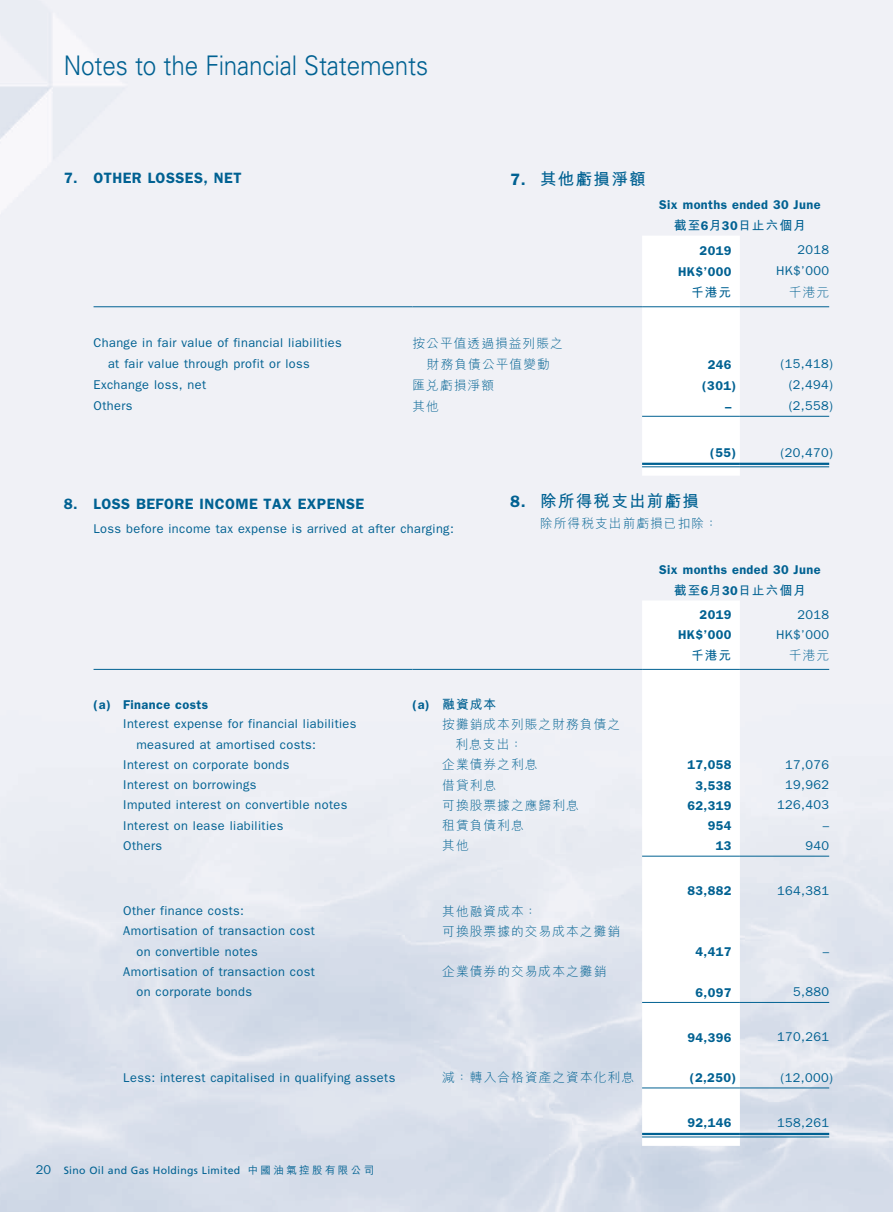
<style>
.page{position:relative;width:893px;height:1212px;background:#fff}
.page>*{position:absolute;margin:0;border:0;box-sizing:border-box;transform-origin:0 0}
.t1{font:300 27px "Univers LT Std";letter-spacing:-.005em;color:#006192;scale:.9 1}
.t2{font:700 16.5px "M Hei HK";letter-spacing:.08em;color:#006192}
.t3{font:600 15px "ITC Franklin Gothic Std";letter-spacing:.03em;color:#006192}
.t4{font:12.75px/20.2px "ITC Franklin Gothic Std";letter-spacing:.03em;color:#006192}
.t5{font:600 12.75px "ITC Franklin Gothic Std";letter-spacing:.03em;color:#006192}
.t6{font:300 12.75px/21px "M Hei HK";letter-spacing:.08em;color:#006192;text-align:center}
.t7{font:700 12.75px "M Hei HK";letter-spacing:.08em;color:#006192}
.t8{font:10.5px "Frutiger LT Std";letter-spacing:.03em;color:#006192}
.s1{font-family:"ITC Franklin Gothic Std";font-weight:600}
.s2{font-family:"ITC Franklin Gothic Std";font-size:12.75px}
.s3{font-family:"M Hei HK";font-weight:500}
</style>
<div class="page">
<svg style="left:642px;top:307px;width:98px;height:169px"></svg>
<hr style="left:94px;top:306px;width:318px;height:1px;background:#006192">
<hr style="left:412px;top:306px;width:230px;height:1px;background:#006192">
<hr style="left:642px;top:306px;width:98px;height:1px;background:#006192">
<hr style="left:740px;top:306px;width:89px;height:1px;background:#006192">
<hr style="left:642px;top:416px;width:98px;height:1px;background:#006192">
<hr style="left:740px;top:416px;width:89px;height:1px;background:#006192">
<hr style="left:642px;top:463px;width:98px;height:2px;background:#006192">
<hr style="left:642px;top:466px;width:98px;height:1px;background:#006192">
<hr style="left:740px;top:463px;width:89px;height:2px;background:#006192">
<hr style="left:740px;top:466px;width:89px;height:1px;background:#006192">
<svg style="left:642px;top:600px;width:98px;height:546px"></svg>
<hr style="left:94px;top:669px;width:318px;height:1px;background:#006192">
<hr style="left:412px;top:669px;width:230px;height:1px;background:#006192">
<hr style="left:642px;top:669px;width:98px;height:1px;background:#006192">
<hr style="left:740px;top:669px;width:89px;height:1px;background:#006192">
<hr style="left:642px;top:856px;width:98px;height:1px;background:#006192">
<hr style="left:740px;top:856px;width:89px;height:1px;background:#006192">
<hr style="left:642px;top:1002px;width:98px;height:1px;background:#006192">
<hr style="left:740px;top:1002px;width:89px;height:1px;background:#006192">
<hr style="left:642px;top:1087px;width:98px;height:1px;background:#006192">
<hr style="left:740px;top:1087px;width:89px;height:1px;background:#006192">
<hr style="left:642px;top:1133px;width:98px;height:2px;background:#006192">
<hr style="left:642px;top:1136px;width:98px;height:1px;background:#006192">
<hr style="left:740px;top:1133px;width:89px;height:2px;background:#006192">
<hr style="left:740px;top:1136px;width:89px;height:1px;background:#006192">
<h1 class="t1" style="left:64px;top:49px;width:407px">Notes to the Financial Statements</h1>
<p class="t3" style="left:64px;top:169px;width:179px">7. OTHER LOSSES, NET</p>
<p class="t2" style="left:510px;top:167px;width:137px"><span class="s1">7.</span> 其他虧損淨額</p>
<p class="t5" style="left:659px;top:197px;width:163px">Six months ended 30 June</p>
<p class="t7" style="left:674px;top:216px;width:133px">截至<span class="s1">6</span>月<span class="s1">30</span>日止六個月</p>
<p class="t5" style="left:700px;top:243px;width:33px">2019</p>
<p class="t4" style="left:797px;top:240px;width:33px">2018</p>
<p class="t5" style="left:678px;top:264px;width:55px">HK$’000</p>
<p class="t4" style="left:776px;top:261px;width:55px">HK$’000</p>
<p class="t7" style="left:691px;top:283px;width:42px">千港元</p>
<p class="t6" style="left:789px;top:281px;width:42px">千港元</p>
<p class="t4" style="left:108px;top:332px;width:235px;line-height:21px;text-indent:-14px">Change in fair value of financial liabilities at fair value through profit or loss</p>
<p class="t6" style="left:412px;top:332px;width:152px">按公平值透過損益列賬之財務負債公平值變動</p>
<p class="t5" style="left:708px;top:357px;width:25px">246</p>
<p class="t4" style="left:781px;top:354px;width:54px">(15,418)</p>
<p class="t4" style="left:94px;top:375px;width:114px">Exchange loss, net</p>
<p class="t6" style="left:412px;top:374px;width:83px">匯兌虧損淨額</p>
<p class="t5" style="left:702px;top:378px;width:36px">(301)</p>
<p class="t4" style="left:789px;top:375px;width:46px">(2,494)</p>
<p class="t4" style="left:94px;top:396px;width:40px">Others</p>
<p class="t6" style="left:412px;top:395px;width:28px">其他</p>
<p class="t5" style="left:725px;top:399px;width:8px">–</p>
<p class="t4" style="left:789px;top:396px;width:46px">(2,558)</p>
<p class="t5" style="left:710px;top:445px;width:28px">(55)</p>
<p class="t4" style="left:781px;top:442px;width:54px">(20,470)</p>
<p class="t3" style="left:64px;top:495px;width:302px">8. LOSS BEFORE INCOME TAX EXPENSE</p>
<p class="t4" style="left:94px;top:518px;width:362px">Loss before income tax expense is arrived at after charging:</p>
<p class="t5" style="left:659px;top:562px;width:163px">Six months ended 30 June</p>
<p class="t7" style="left:674px;top:581px;width:133px">截至<span class="s1">6</span>月<span class="s1">30</span>日止六個月</p>
<p class="t5" style="left:700px;top:607px;width:33px">2019</p>
<p class="t4" style="left:797px;top:604px;width:33px">2018</p>
<p class="t5" style="left:678px;top:627px;width:55px">HK$’000</p>
<p class="t4" style="left:776px;top:624px;width:55px">HK$’000</p>
<p class="t7" style="left:691px;top:646px;width:42px">千港元</p>
<p class="t6" style="left:789px;top:644px;width:42px">千港元</p>
<p class="t5" style="left:94px;top:697px;width:116px">(a) Finance costs</p>
<p class="t7" style="left:412px;top:695px;width:85px"><span class="s1">(a)</span> 融資成本</p>
<p class="t4" style="left:136px;top:714px;width:222px;text-indent:-13px">Interest expense for financial liabilities measured at amortised costs:</p>
<p class="t6" style="left:455px;top:714px;width:166px;line-height:20.2px;text-align:left;text-indent:-13px">按攤銷成本列賬之財務負債之利息支出：</p>
<p class="t4" style="left:123px;top:754px;width:168px">Interest on corporate bonds</p>
<p class="t6" style="left:442px;top:754px;width:97px">企業債券之利息</p>
<p class="t5" style="left:687px;top:757px;width:45px">17,058</p>
<p class="t4" style="left:785px;top:754px;width:45px">17,076</p>
<p class="t4" style="left:123px;top:775px;width:135px">Interest on borrowings</p>
<p class="t6" style="left:442px;top:774px;width:56px">借貸利息</p>
<p class="t5" style="left:695px;top:778px;width:37px">3,538</p>
<p class="t4" style="left:785px;top:775px;width:45px">19,962</p>
<p class="t4" style="left:123px;top:795px;width:226px">Imputed interest on convertible notes</p>
<p class="t6" style="left:442px;top:794px;width:138px">可換股票據之應歸利息</p>
<p class="t5" style="left:687px;top:798px;width:45px">62,319</p>
<p class="t4" style="left:777px;top:795px;width:54px">126,403</p>
<p class="t4" style="left:123px;top:815px;width:162px">Interest on lease liabilities</p>
<p class="t6" style="left:442px;top:814px;width:83px">租賃負債利息</p>
<p class="t5" style="left:708px;top:818px;width:25px">954</p>
<p class="t4" style="left:823px;top:815px;width:8px">–</p>
<p class="t4" style="left:123px;top:835px;width:40px">Others</p>
<p class="t6" style="left:442px;top:835px;width:28px">其他</p>
<p class="t5" style="left:716px;top:838px;width:17px">13</p>
<p class="t4" style="left:805px;top:835px;width:25px">940</p>
<p class="t5" style="left:687px;top:883px;width:45px">83,882</p>
<p class="t4" style="left:777px;top:880px;width:54px">164,381</p>
<p class="t4" style="left:123px;top:901px;width:122px">Other finance costs:</p>
<p class="t6" style="left:442px;top:900px;width:96px">其他融資成本：</p>
<p class="t4" style="left:136px;top:921px;width:180px;text-indent:-13px">Amortisation of transaction cost on convertible notes</p>
<p class="t6" style="left:442px;top:920px;width:179px">可換股票據的交易成本之攤銷</p>
<p class="t2" style="left:510px;top:488px;width:190px"><span class="s1">8.</span> 除所得稅支出前虧損</p>
<p class="t6" style="left:540px;top:513px;width:179px">除所得稅支出前虧損已扣除：</p>
<p class="t5" style="left:695px;top:944px;width:37px">4,417</p>
<p class="t4" style="left:823px;top:941px;width:8px">–</p>
<p class="t4" style="left:136px;top:961px;width:180px;text-indent:-13px">Amortisation of transaction cost on corporate bonds</p>
<p class="t6" style="left:442px;top:961px;width:166px">企業債券的交易成本之攤銷</p>
<p class="t5" style="left:695px;top:985px;width:37px">6,097</p>
<p class="t4" style="left:793px;top:982px;width:37px">5,880</p>
<p class="t5" style="left:687px;top:1030px;width:45px">94,396</p>
<p class="t4" style="left:777px;top:1027px;width:54px">170,261</p>
<p class="t4" style="left:123px;top:1067px;width:273px">Less: interest capitalised in qualifying assets</p>
<p class="t6" style="left:442px;top:1066px;width:193px">減：轉入合格資產之資本化利息</p>
<p class="t5" style="left:690px;top:1070px;width:48px">(2,250)</p>
<p class="t4" style="left:781px;top:1067px;width:54px">(12,000)</p>
<p class="t5" style="left:687px;top:1115px;width:45px">92,146</p>
<p class="t4" style="left:777px;top:1112px;width:54px">158,261</p>
<p class="t8" style="left:36px;top:1164px;width:340px"><span class="s2">20</span> Sino Oil and Gas Holdings Limited <span class="s3">中國油氣控股有限公司</span></p>
</div>
